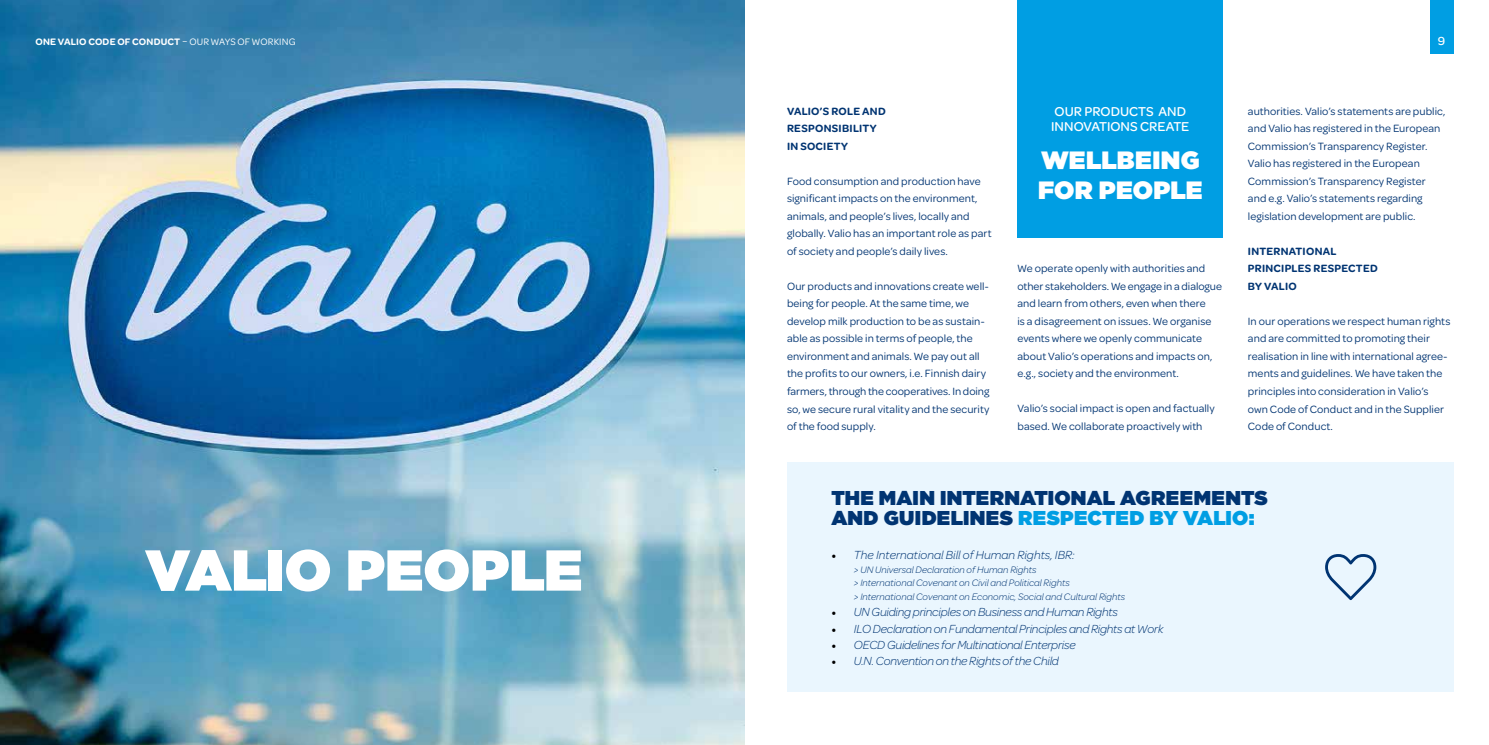
<style>
.page{position:relative;width:1489px;height:745px;background:#fff}
.page>*{position:absolute;margin:0;border:0;box-sizing:border-box;transform-origin:0 0}
.t1{font:900 57.5px "Gotham";color:#fff}
.t2{font:900 25px/30px "Gotham";letter-spacing:.005em;color:#fff}
.t3{font:900 20px/20px "Gotham";letter-spacing:.01em;color:#003472}
.t4{font:500 13.75px/15px "Omnes Valio";letter-spacing:.005em;color:#fff}
.t5{font:italic 300 12.5px "Omnes Valio";letter-spacing:-.02em;color:#003472}
.t6{font:italic 300 12.5px "Omnes Valio";color:#003472}
.t7{font:500 12.5px "Omnes Valio";color:#fff}
.t8{font:11.25px/17.5px "Omnes Valio";letter-spacing:.005em;color:#003472}
.t9{font:600 11.25px/17.5px "Omnes Valio";letter-spacing:.025em;color:#003472}
.t10{font:italic 300 10px/13.8px "Omnes Valio";color:#003472}
.t11{font:600 10px "Omnes Valio";letter-spacing:.02em;color:#fff}
.s1{font-weight:400}
.s2{color:#009ee3}
.s3{font-family:"Minion Pro";font-weight:400;font-style:normal;color:#000}
</style>
<div class="page">
<img style="left:0;top:0;width:744px;height:744px">
<div style="left:787px;top:462px;width:666px;height:229px;background:#eaf6fe"></div>
<div style="left:1429px;top:0;width:24px;height:53px;background:#009ee3"></div>
<div style="left:1017px;top:0;width:205px;height:237px;background:#009ee3"></div>
<svg style="left:1325px;top:554px;width:51px;height:45px"></svg>
<p class="t11" style="left:35px;top:35px;width:262px">ONE VALIO CODE OF CONDUCT <span class="s1">– OUR WAYS OF WORKING</span></p>
<p class="t7" style="left:1437px;top:32px;width:9px">9</p>
<h1 class="t1" style="left:145px;top:528px;width:438px">VALIO PEOPLE</h1>
<p class="t9" style="left:787px;top:101px;width:100px">VALIO’S ROLE AND<br>RESPONSIBILITY<br>IN SOCIETY</p>
<p class="t8" style="left:787px;top:171px;width:206px">Food consumption and production have significant impacts on the environment, animals, and people’s lives, locally and globally. Valio has an important role as part of society and people’s daily lives.</p>
<p class="t8" style="left:787px;top:276px;width:204px">Our products and innovations create well&shy;being for people. At the same time, we develop milk production to be as sustain&shy;able as possible in terms of people, the environment and animals. We pay out all the profits to our owners, i.e. Finnish dairy farmers, through the cooperatives. In doing so, we secure rural vitality and the security of the food supply.</p>
<p class="t4" style="left:1051px;top:103px;width:140px">OUR PRODUCTS AND<br>INNOVATIONS CREATE</p>
<p class="t8" style="left:1247px;top:101px;width:199px">authorities. Valio’s statements are public, and Valio has registered in the European Commission’s Transparency Register.<br>Valio has registered in the European Commission’s Transparency Register and e.g. Valio’s statements regarding legislation development are public.</p>
<p class="t9" style="left:1247px;top:241px;width:131px">INTERNATIONAL<br>PRINCIPLES RESPECTED<br>BY VALIO</p>
<p class="t8" style="left:1247px;top:311px;width:204px">In our operations we respect human rights and are committed to promoting their realisation in line with international agree&shy;ments and guidelines. We have taken the principles into consideration in Valio’s own Code of Conduct and in the Supplier Code of Conduct.</p>
<h2 class="t2" style="left:1038px;top:145px;width:166px">WELLBEING<br>FOR PEOPLE</h2>
<p class="t8" style="left:1017px;top:259px;width:206px">We operate openly with authorities and other stakeholders. We engage in a dialogue and learn from others, even when there<br>is a disagreement on issues. We organise events where we openly communicate about Valio’s operations and impacts on, e.g., society and the environment.</p>
<p class="t8" style="left:1017px;top:399px;width:199px">Valio’s social impact is open and factually based. We collaborate proactively with</p>
<h3 class="t3" style="left:831px;top:487px;width:438px">THE MAIN INTERNATIONAL AGREEMENTS<br>AND GUIDELINES <span class="s2">RESPECTED BY VALIO:</span></h3>
<p class="t6" style="left:831px;top:546px;width:245px"><span class="s3">•</span> The International Bill of Human Rights, IBR:</p>
<p class="t10" style="left:853px;top:561px;width:273px">&gt; UN Universal Declaration of Human Rights<br>&gt; International Covenant on Civil and Political Rights<br>&gt; International Covenant on Economic, Social and Cultural Rights</p>
<p class="t5" style="left:831px;top:603px;width:288px"><span class="s3">•</span> UN Guiding principles on Business and Human Rights</p>
<p class="t5" style="left:831px;top:620px;width:333px"><span class="s3">•</span> ILO Declaration on Fundamental Principles and Rights at Work</p>
<p class="t5" style="left:831px;top:636px;width:246px"><span class="s3">•</span> OECD Guidelines for Multinational Enterprise</p>
<p class="t5" style="left:831px;top:652px;width:229px"><span class="s3">•</span> U.N. Convention on the Rights of the Child</p>
</div>
